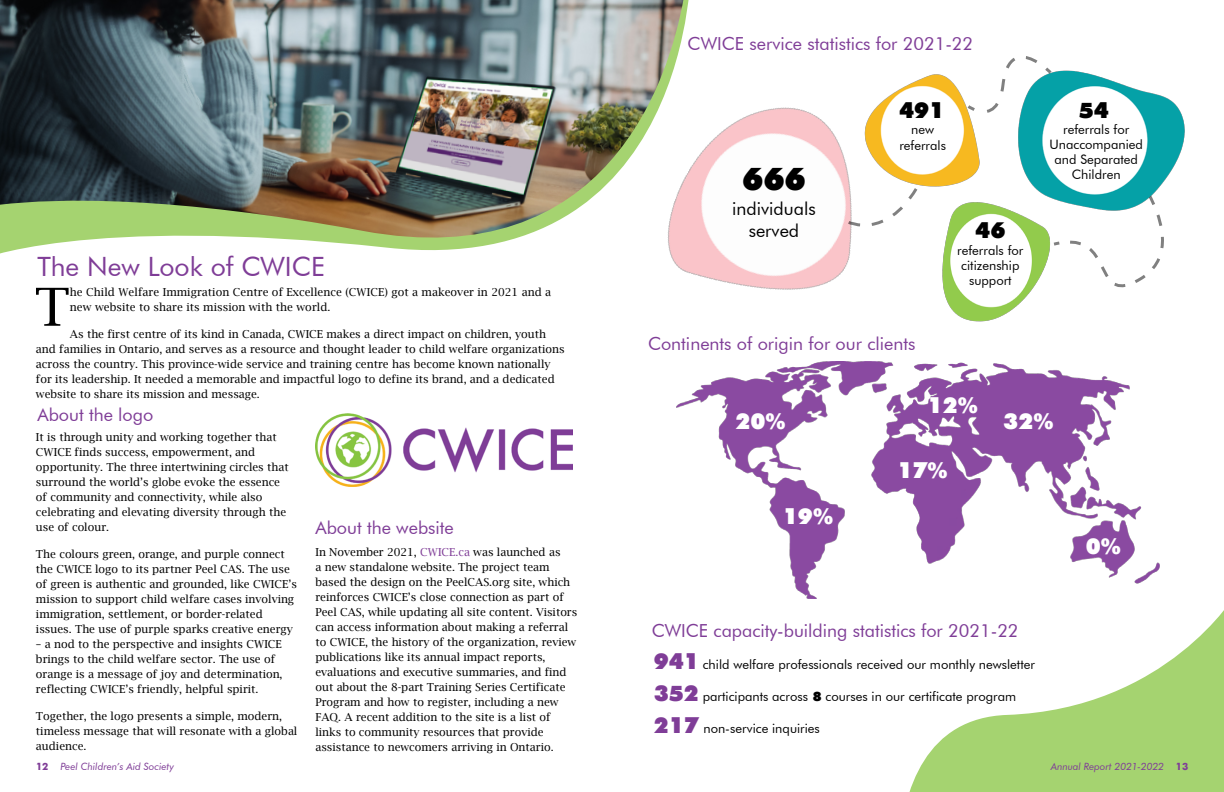
<style>
.page{position:relative;width:1224px;height:792px;background:#fff}
.page>*{position:absolute;margin:0;border:0;box-sizing:border-box;transform-origin:0 0}
.t1{font:52.5px "Lucida Bright";color:#000}
.t2{font:900 31px "Futura";color:#000}
.t3{font:26.6px "Futura BT";color:#7f3d97}
.t4{font:900 22px "Futura";color:#fff}
.t5{font:900 22px "Futura";color:#000}
.t6{font:18px "Futura BT";color:#7f3d97}
.t7{font:18px/21.6px "Futura BT";color:#000;text-align:center}
.t8{font:13px/15px "Futura BT";color:#000;text-align:center}
.t9{font:11px/15px "Lucida Bright";color:#000}
.t10{font:italic 10px "Futura BT";color:#7f3d97}
.s1{color:#7f3d97}
.s2{font-family:"Futura";font-weight:700;font-style:normal}
.s3{font-family:"Futura";font-weight:900;font-size:22px;color:#7f3d97}
.s4{font-family:"Futura";font-weight:900}
</style>
<div class="page">
<svg style="left:1070px;top:220px;width:94px;height:68px"></svg>
<img style="left:868px;top:74px;width:112px;height:113px">
<svg style="left:909px;top:610px;width:315px;height:182px"></svg>
<img style="left:315px;top:414px;width:258px;height:73px">
<img style="left:0;top:0;width:683px;height:254px">
<img style="left:1018px;top:70px;width:167px;height:150px">
<img style="left:942px;top:188px;width:120px;height:134px">
<img style="left:676px;top:362px;width:484px;height:237px">
<img style="left:648px;top:102px;width:220px;height:188px">
<svg style="left:846px;top:185px;width:74px;height:55px"></svg>
<svg style="left:965px;top:56px;width:89px;height:58px"></svg>
<h3 class="t3" style="left:37px;top:250px;width:285px">The N ew Look of CWICE</h3>
<h1 class="t1" style="left:35px;top:277px;width:36px">T</h1>
<p class="t9" style="left:70px;top:284px;width:483px">he Child Welfare Immigration Centre of Excellence (CWICE) got a makeover in 2021 and a new website to share its mission with the world.</p>
<p class="t9" style="left:36px;top:326px;width:530px;text-indent:34px">As the first centre of its kind in Canada, CWICE makes a direct impact on children, youth and families in Ontario, and serves as a resource and thought leader to child welfare organizations across the country. This province-wide service and training centre has become known nationally for its leadership. It needed a memorable and impactful logo to define its brand, and a dedicated website to share its mission and message.</p>
<p class="t9" style="left:36px;top:429px;width:254px">It is through unity and working together that CWICE finds success, empowerment, and opportunity. The three intertwining circles that surround the world’s globe evoke the essence of community and connectivity, while also celebrating and elevating diversity through the use of colour.</p>
<p class="t9" style="left:36px;top:546px;width:262px">The colours green, orange, and purple connect the CWICE logo to its partner Peel CAS. The use of green is authentic and grounded, like CWICE’s mission to support child welfare cases involving immigration, settlement, or border-related issues. The use of purple sparks creative energy</p>
<p class="t9" style="left:36px;top:636px;width:248px">– a nod to the perspective and insights CWICE brings to the child welfare sector. The use of orange is a message of joy and determination, reflecting CWICE’s friendly, helpful spirit.</p>
<p class="t9" style="left:36px;top:708px;width:263px">Together, the logo presents a simple, modern, timeless message that will resonate with a global audience.</p>
<h3 class="t6" style="left:37px;top:404px;width:117px">About the logo</h3>
<h3 class="t6" style="left:315px;top:516px;width:140px">About the website</h3>
<p class="t9" style="left:315px;top:545px;width:263px">In November 2021, <span class="s1">CWICE.ca</span> was launched as<br>a new standalone website. The project team based the design on the PeelCAS.org site, which reinforces CWICE’s close connection as part of Peel CAS, while updating all site content. Visitors can access information about making a referral to CWICE, the history of the organization, review publications like its annual impact reports, evaluations and executive summaries, and find out about the 8-part Training Series Certificate Program and how to register, including a new FAQ. A recent addition to the site is a list of links to community resources that provide assistance to newcomers arriving in Ontario.</p>
<p class="t10" style="left:36px;top:760px;width:140px"><span class="s2">12</span> Peel Children’s Aid Society</p>
<h3 class="t6" style="left:688px;top:32px;width:287px">CWICE service statistics for 2021-22</h3>
<h2 class="t2" style="left:742px;top:157px;width:65px">666</h2>
<h3 class="t7" style="left:732px;top:198px;width:85px">individuals served</h3>
<h3 class="t5" style="left:899px;top:94px;width:47px">491</h3>
<p class="t8" style="left:899px;top:122px;width:48px;line-height:15.6px">new referrals</p>
<h3 class="t5" style="left:975px;top:215px;width:32px">46</h3>
<p class="t8" style="left:957px;top:242px;width:68px">referrals for citizenship support</p>
<h3 class="t6" style="left:648px;top:333px;width:269px">Continents of origin for our clients</h3>
<h3 class="t5" style="left:1079px;top:95px;width:32px">54</h3>
<p class="t8" style="left:1050px;top:122px;width:95px">referrals for<br>U naccompanied and Separated<br>Children</p>
<h3 class="t4" style="left:928px;top:390px;width:52px">12%</h3>
<h3 class="t4" style="left:735px;top:405px;width:52px">20%</h3>
<h3 class="t4" style="left:1003px;top:405px;width:52px">32%</h3>
<h3 class="t4" style="left:783px;top:501px;width:52px">19%</h3>
<h3 class="t4" style="left:898px;top:454px;width:52px">17%</h3>
<h3 class="t4" style="left:1086px;top:531px;width:36px">0%</h3>
<h3 class="t6" style="left:652px;top:620px;width:368px">CWICE capacity-building statistics for 2021-22</h3>
<p class="t8" style="left:654px;top:657px;width:383px"><span class="s3">941</span> child welfare professionals received our monthly newsletter</p>
<p class="t8" style="left:654px;top:689px;width:364px"><span class="s3">352</span> participants across <span class="s4">8</span> courses in our certificate program</p>
<p class="t8" style="left:654px;top:721px;width:168px"><span class="s3">217</span> non-service inquiries</p>
<p class="t10" style="left:1051px;top:760px;width:139px">Annual Report 2021-2022 <span class="s2">13</span></p>
</div>
